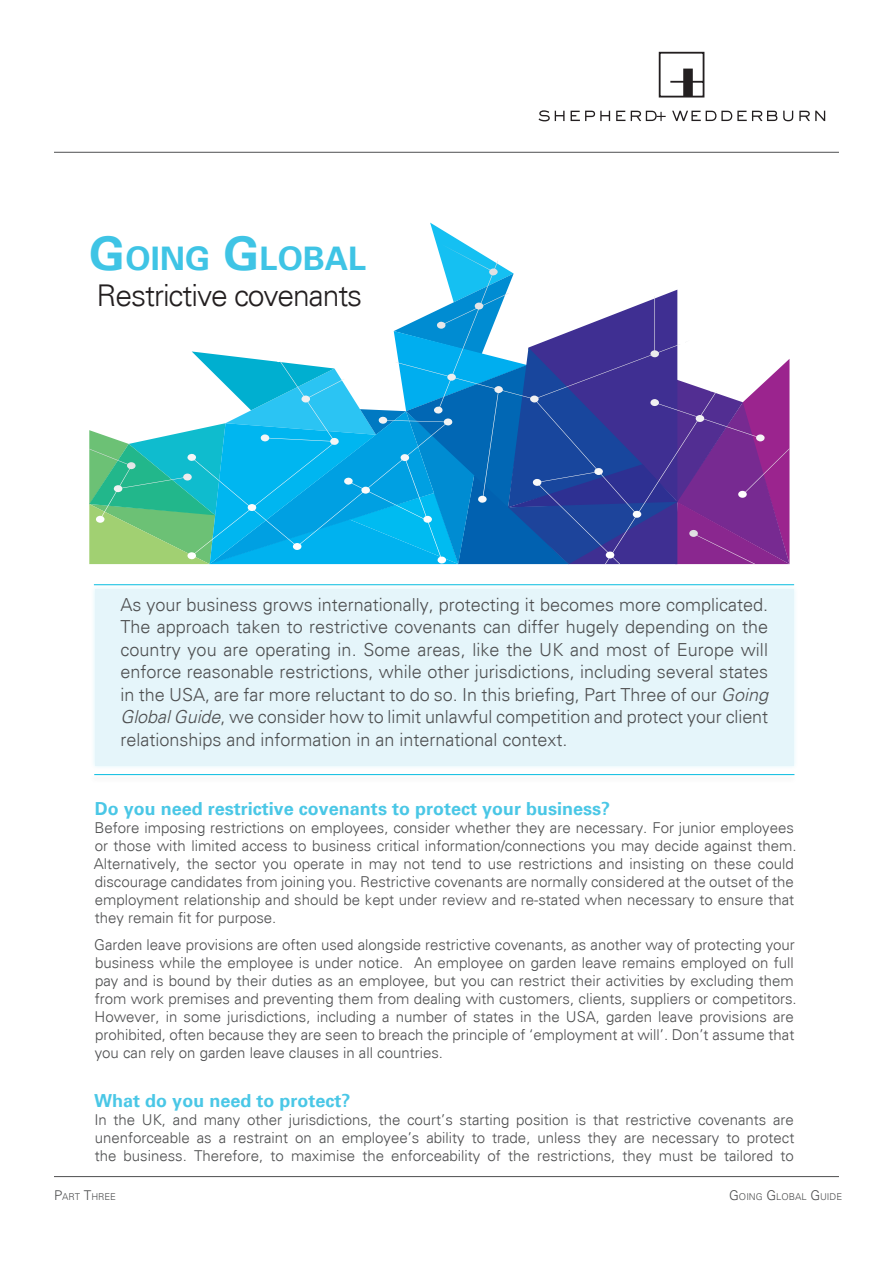
<style>
.page{position:relative;width:893px;height:1263px;background:#fff}
.page>*{position:absolute;margin:0;border:0;box-sizing:border-box;transform-origin:0 0}
.t1{font:700 32.55px "Univers";color:#3fc4e5}
.t2{font:300 30px "Univers";letter-spacing:-.035em;color:#231f20}
.t3{font:300 18px/22.5px "Univers";color:#4e4f50;text-align:justify}
.t4{font:700 18px "Univers";color:#4ac7e6}
.t5{font:300 15px/18px "Univers";color:#4e4f50}
.t6{font:300 9.45px "Univers";color:#4e4f50}
.s1{font-size:46.5px}
.s2{font-family:"Univers 45";font-style:italic}
.s3{font-size:13.5px}
</style>
<div class="page">
<hr style="left:54px;top:152px;width:785px;height:1px;background:#4e4f50">
<hr style="left:54px;top:1176px;width:785px;height:1px;background:#4e4f50">
<svg style="left:658px;top:52px;width:47px;height:46px"></svg>
<svg style="left:539px;top:110px;width:26px;height:11px"></svg>
<svg style="left:571px;top:111px;width:39px;height:10px"></svg>
<svg style="left:616px;top:111px;width:9px;height:10px"></svg>
<svg style="left:631px;top:111px;width:35px;height:10px"></svg>
<svg style="left:672px;top:111px;width:105px;height:10px"></svg>
<svg style="left:783px;top:111px;width:10px;height:10px"></svg>
<svg style="left:799px;top:111px;width:26px;height:10px"></svg>
<svg style="left:89px;top:223px;width:700px;height:341px"></svg>
<div style="left:90px;top:585px;width:708px;height:185px;background:#05bce0;opacity:.12"></div>
<div style="left:95px;top:589px;width:699px;height:176px;background:#e5f5fa"></div>
<hr style="left:94px;top:584px;width:700px;height:1px;background:#05bce0">
<div style="left:89px;top:774px;width:709px;height:10px;background:#231f20;opacity:.16"></div>
<hr style="left:94px;top:774px;width:700px;height:1px;background:#05bce0">
<h1 class="t1" style="left:89px;top:239px;width:278px"><span class="s1">G</span>OING <span class="s1">G</span>LOBAL</h1>
<h2 class="t2" style="left:97px;top:277px;width:267px">Restrictive covenants</h2>
<p class="t3" style="left:120px;top:593px;width:649px">As your business grows internationally, protecting it becomes more complicated.<br>The approach taken to restrictive covenants can differ hugely depending on the country you are operating in. Some areas, like the UK and most of Europe will enforce reasonable restrictions, while other jurisdictions, including several states in the USA, are far more reluctant to do so. In this briefing, Part Three of our <span class="s2">Going Global Guide</span>, we consider how to limit unlawful competition and protect your client relationships and information in an international context.</p>
<p class="t4" style="left:95px;top:798px;width:517px">Do you need restrictive covenants to protect your business?</p>
<p class="t5" style="left:94px;top:819px;width:705px">Before imposing restrictions on employees, consider whether they are necessary. For junior employees or those with limited access to business critical information/connections you may decide against them.<br>Alternatively, the sector you operate in may not tend to use restrictions and insisting on these could discourage candidates from joining you. Restrictive covenants are normally considered at the outset of the employment relationship and should be kept under review and re-stated when necessary to ensure that they remain fit for purpose.</p>
<p class="t5" style="left:94px;top:935px;width:704px">Garden leave provisions are often used alongside restrictive covenants, as another way of protecting your business while the employee is under notice. An employee on garden leave remains employed on full pay and is bound by their duties as an employee, but you can restrict their activities by excluding them from work premises and preventing them from dealing with customers, clients, suppliers or competitors.<br>However, in some jurisdictions, including a number of states in the USA, garden leave provisions are prohibited, often because they are seen to breach the principle of ‘employment at will’. Don’t assume that you can rely on garden leave clauses in all countries.</p>
<p class="t4" style="left:94px;top:1090px;width:258px">What do you need to protect?</p>
<p class="t5" style="left:94px;top:1111px;width:701px;text-align:justify">In the UK, and many other jurisdictions, the court’s starting position is that restrictive covenants are unenforceable as a restraint on an employee’s ability to trade, unless they are necessary to protect the business. Therefore, to maximise the enforceability of the restrictions, they must be tailored to</p>
<p class="t6" style="left:54px;top:1191px;width:64px"><span class="s3">P</span>ART <span class="s3">T</span>HREE</p>
<p class="t6" style="left:729px;top:1191px;width:114px"><span class="s3">G</span>OING <span class="s3">G</span>LOBAL <span class="s3">G</span>UIDE</p>
</div>
